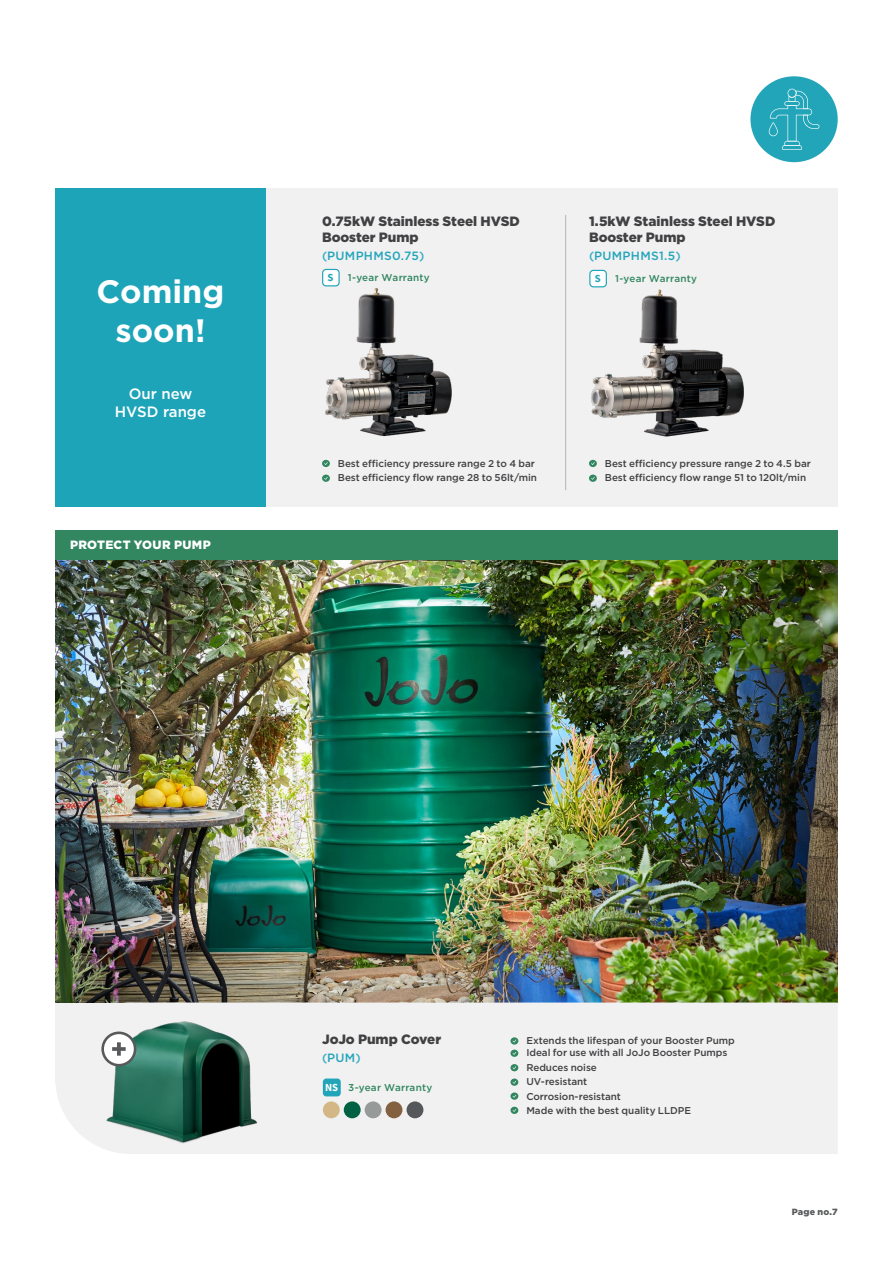
<style>
.page{position:relative;width:893px;height:1263px;background:#fff}
.page>*{position:absolute;margin:0;border:0;box-sizing:border-box;transform-origin:0 0}
.t1{font:700 32.4px/38.8px "Gotham";color:#fff;text-align:center}
.t2{font:500 15px/18px "Gotham";color:#fff;text-align:center}
.t3{font:900 13.5px/16.5px "Gotham";letter-spacing:-.005em;color:#414042}
.t4{font:500 12px "Gotham";letter-spacing:.025em;color:#23a5b9}
.t5{font:900 12px "Gotham";letter-spacing:.02em;color:#fff}
.t6{font:700 10.65px "Source Sans Pro";color:#23a5b9}
.t7{font:500 9.9px/14.4px "Gotham";letter-spacing:-.005em;color:#414042}
.t8{font:500 9.9px "Gotham";letter-spacing:.02em;color:#328760}
.t9{font:900 9px "Gotham";letter-spacing:.02em;color:#58595b}
.s1{color:#39aec0}
.s2{font-family:"Source Sans Pro";font-weight:700;font-size:10.8px;color:#fff}
</style>
<div class="page">
<div style="left:55px;top:188px;width:783px;height:318px;background:#f1f1f2"></div>
<img style="left:55px;top:560px;width:783px;height:442px">
<div style="left:55px;top:1002px;width:783px;height:152px;background:#f1f1f2"></div>
<img style="left:106px;top:1014px;width:152px;height:133px">
<div style="left:323px;top:1078px;width:18px;height:18px;background:#23a5b9;border-radius:3px"></div>
<div style="left:323px;top:1101px;width:17px;height:17px;background:#d3b886;border-radius:8px"></div>
<div style="left:365px;top:1101px;width:17px;height:17px;background:#969a99;border-radius:8px"></div>
<div style="left:386px;top:1101px;width:16px;height:17px;background:#836140;border-radius:8px"></div>
<div style="left:344px;top:1101px;width:17px;height:17px;background:#006242;border-radius:8px"></div>
<div style="left:407px;top:1101px;width:16px;height:17px;background:#55575a;border-radius:8px"></div>
<div style="left:55px;top:530px;width:783px;height:30px;background:#328760"></div>
<div style="left:103px;top:1033px;width:32px;height:32px;background:#fff;border-radius:50%"></div>
<div style="left:101px;top:1031px;width:35px;height:35px;border:3px solid #58595b;border-radius:50%"></div>
<svg style="left:112px;top:1042px;width:14px;height:14px"></svg>
<svg style="left:510px;top:1037px;width:8px;height:20px"></svg>
<svg style="left:510px;top:1064px;width:8px;height:7px"></svg>
<svg style="left:510px;top:1078px;width:8px;height:8px"></svg>
<svg style="left:510px;top:1092px;width:8px;height:8px"></svg>
<svg style="left:510px;top:1107px;width:8px;height:7px"></svg>
<div style="left:323px;top:269px;width:16px;height:17px;background:#fff;border-radius:3px"></div>
<div style="left:322px;top:269px;width:18px;height:17px;border:1px solid #23a5b9;border-radius:3px"></div>
<svg style="left:322px;top:460px;width:8px;height:7px"></svg>
<svg style="left:322px;top:475px;width:8px;height:7px"></svg>
<img style="left:323px;top:285px;width:129px;height:152px">
<div style="left:590px;top:270px;width:16px;height:17px;background:#fff;border-radius:3px"></div>
<div style="left:589px;top:270px;width:18px;height:17px;border:1px solid #23a5b9;border-radius:3px"></div>
<svg style="left:589px;top:460px;width:8px;height:7px"></svg>
<svg style="left:589px;top:475px;width:8px;height:7px"></svg>
<img style="left:589px;top:282px;width:155px;height:155px">
<div style="left:55px;top:188px;width:211px;height:318px;background:#1ea4b8"></div>
<div style="left:750px;top:76px;width:88px;height:86px;background:#23a5b9;border-radius:50%"></div>
<svg style="left:769px;top:88px;width:50px;height:62px"></svg>
<hr style="left:565px;top:215px;width:1px;height:275px;background:#b1b4b6">
<h1 class="t1" style="left:97px;top:272px;width:129px">Coming soon!</h1>
<h2 class="t2" style="left:115px;top:384px;width:93px">Our new<br>HVSD range</h2>
<p class="t5" style="left:70px;top:537px;width:142px">PROTECT YOUR PUMP</p>
<h3 class="t3" style="left:322px;top:213px;width:199px">0.75kW Stainless Steel HVSD<br>Booster Pump</h3>
<p class="t4" style="left:322px;top:248px;width:104px"><span class="s1">(</span>PUMPHMS0.75<span class="s1">)</span></p>
<p class="t6" style="left:327px;top:270px;width:7px">S</p>
<p class="t8" style="left:348px;top:271px;width:84px">1-year Warranty</p>
<h3 class="t3" style="left:589px;top:213px;width:188px">1.5kW Stainless Steel HVSD<br>Booster Pump</h3>
<p class="t4" style="left:589px;top:248px;width:93px"><span class="s1">(</span>PUMPHMS1.5<span class="s1">)</span></p>
<p class="t6" style="left:595px;top:271px;width:7px">S</p>
<p class="t8" style="left:615px;top:272px;width:84px">1-year Warranty</p>
<p class="t7" style="left:338px;top:456px;width:201px">Best efficiency pressure range 2 to 4 bar<br>Best efficiency flow range 28 to 56lt/min</p>
<p class="t7" style="left:605px;top:456px;width:208px">Best efficiency pressure range 2 to 4.5 bar<br>Best efficiency flow range 51 to 120lt/min</p>
<h3 class="t3" style="left:322px;top:1031px;width:121px">JoJo Pump Cover</h3>
<p class="t4" style="left:322px;top:1050px;width:40px"><span class="s1">(</span>PUM<span class="s1">)</span></p>
<p class="t8" style="left:325px;top:1080px;width:109px"><span class="s2">NS</span> 3-year Warranty</p>
<p class="t7" style="left:526px;top:1035px;width:210px;line-height:12px">Extends the lifespan of your Booster Pump<br>Ideal for use with all JoJo Booster Pumps</p>
<p class="t7" style="left:526px;top:1060px;width:166px">Reduces noise<br>UV-resistant<br>Corrosion-resistant<br>Made with the best quality LLDPE</p>
<p class="t9" style="left:792px;top:1205px;width:47px">Page no.7</p>
</div>
